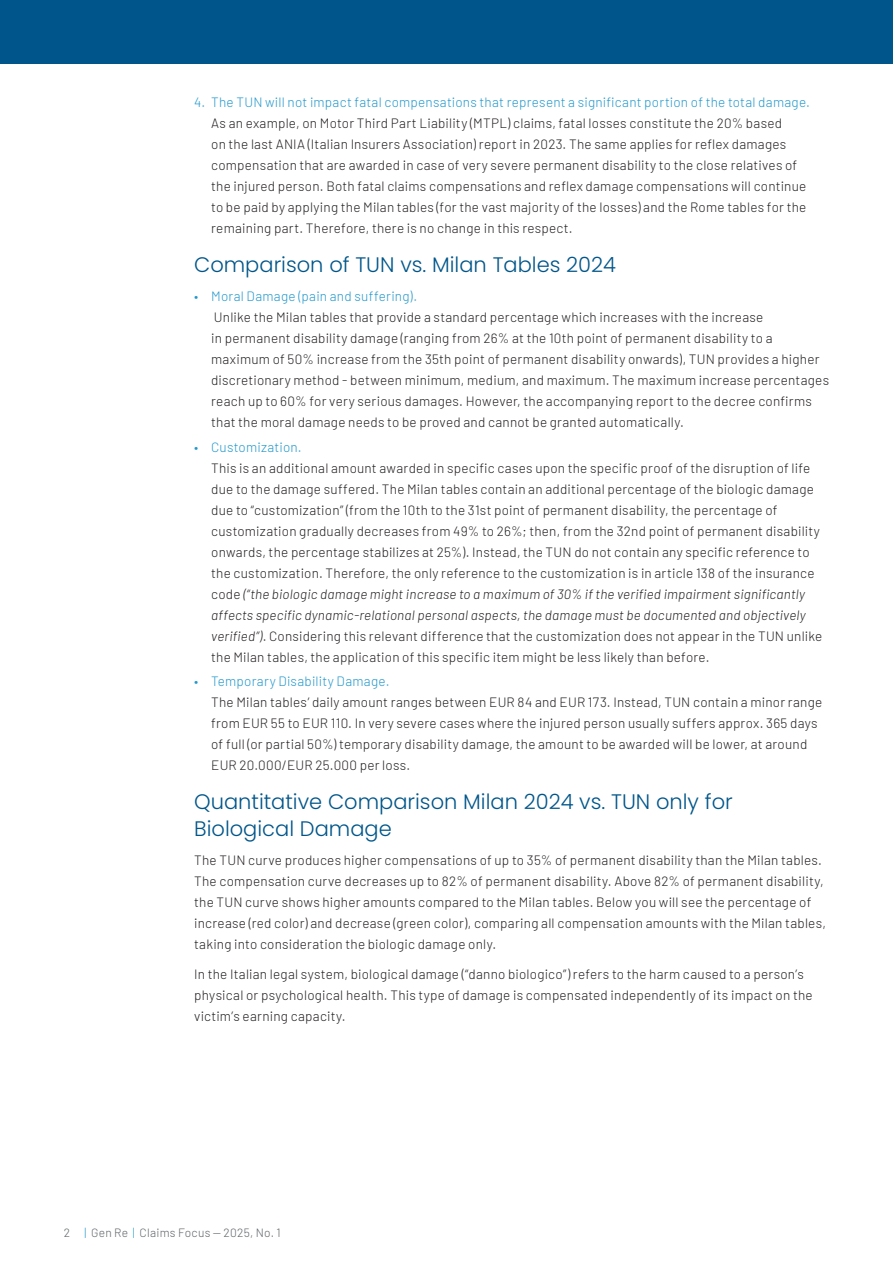
<style>
.page{position:relative;width:893px;height:1263px;background:#fff}
.page>*{position:absolute;margin:0;border:0;box-sizing:border-box;transform-origin:0 0}
.Header_1{font:300 21px/27px "Poppins";color:#00568a}
.Body{font:300 13.5px/21px "Barlow";letter-spacing:.015em;color:#231f20}
.t1{font:300 12px "Barlow";letter-spacing:.02em;color:#5e6367}
.s1{color:#2198cc}
.s2{font-style:italic}
</style>
<div class="page">
<div style="left:0;top:0;width:893px;height:64px;background:#00568a"></div>
<p class="Body" style="left:211px;top:91px;width:600px;text-indent:-17px"><span class="s1">4. The TUN will not impact fatal compensations that represent a significant portion of the total damage.<br></span>As an example, on Motor Third Part Liability (MTPL) claims, fatal losses constitute the 20% based<br>on the last ANIA (Italian Insurers Association) report in 2023. The same applies for reflex damages compensation that are awarded in case of very severe permanent disability to the close relatives of the injured person. Both fatal claims compensations and reflex damage compensations will continue to be paid by applying the Milan tables (for the vast majority of the losses) and the Rome tables for the remaining part. Therefore, there is no change in this respect.</p>
<p class="Header_1" style="left:194px;top:251px;width:423px">Comparison of TUN vs. Milan Tables 2024</p>
<p class="Body" style="left:211px;top:285px;width:619px;text-indent:-17px"><span class="s1">• Moral Damage (pain and suffering).<br></span>Unlike the Milan tables that provide a standard percentage which increases with the increase<br>in permanent disability damage (ranging from 26% at the 10th point of permanent disability to a maximum of 50% increase from the 35th point of permanent disability onwards), TUN provides a higher discretionary method - between minimum, medium, and maximum. The maximum increase percentages reach up to 60% for very serious damages. However, the accompanying report to the decree confirms that the moral damage needs to be proved and cannot be granted automatically.</p>
<p class="Body" style="left:211px;top:435px;width:613px;text-indent:-17px"><span class="s1">• Customization.<br></span>This is an additional amount awarded in specific cases upon the specific proof of the disruption of life due to the damage suffered. The Milan tables contain an additional percentage of the biologic damage due to “customization” (from the 10th to the 31st point of permanent disability, the percentage of customization gradually decreases from 49% to 26%; then, from the 32nd point of permanent disability onwards, the percentage stabilizes at 25%). Instead, the TUN do not contain any specific reference to the customization. Therefore, the only reference to the customization is in article 138 of the insurance code <span class="s2">(“the biologic damage might increase to a maximum of 30% if the verified impairment significantly affects specific dynamic-relational personal aspects, the damage must be documented and objectively verified”)</span>. Considering this relevant difference that the customization does not appear in the TUN unlike the Milan tables, the application of this specific item might be less likely than before.</p>
<p class="Body" style="left:211px;top:669px;width:613px;text-indent:-17px"><span class="s1">• Temporary Disability Damage.<br></span>The Milan tables’ daily amount ranges between EUR 84 and EUR 173. Instead, TUN contain a minor range from EUR 55 to EUR 110. In very severe cases where the injured person usually suffers approx. 365 days of full (or partial 50%) temporary disability damage, the amount to be awarded will be lower, at around EUR 20.000/EUR 25.000 per loss.</p>
<p class="Header_1" style="left:194px;top:788px;width:540px">Quantitative Comparison Milan 2024 vs. TUN only for<br>Biological Damage</p>
<p class="Body" style="left:194px;top:849px;width:633px">The TUN curve produces higher compensations of up to 35% of permanent disability than the Milan tables.<br>The compensation curve decreases up to 82% of permanent disability. Above 82% of permanent disability, the TUN curve shows higher amounts compared to the Milan tables. Below you will see the percentage of increase (red color) and decrease (green color), comparing all compensation amounts with the Milan tables, taking into consideration the biologic damage only.</p>
<p class="Body" style="left:194px;top:962px;width:620px">In the Italian legal system, biological damage (“danno biologico”) refers to the harm caused to a person’s physical or psychological health. This type of damage is compensated independently of its impact on the victim’s earning capacity.</p>
<p class="t1" style="left:64px;top:1223px;width:218px">2 <span class="s1">|</span> Gen Re <span class="s1">|</span> Claims Focus — 2025, No. 1</p>
</div>
